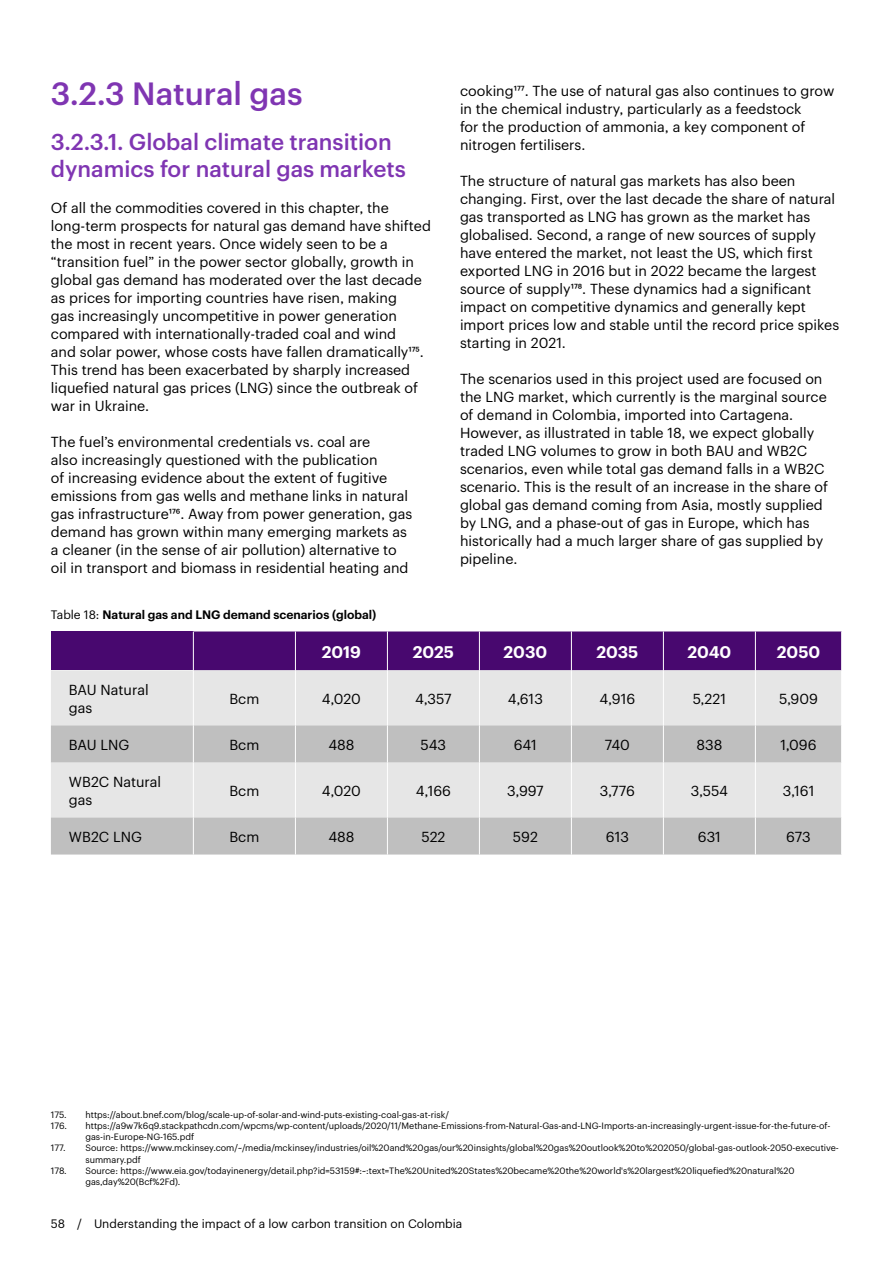
<style>
.page{position:relative;width:893px;height:1263px;background:#fff}
.page>*{position:absolute;margin:0;border:0;box-sizing:border-box;transform-origin:0 0}
.Subhead_21_24{font:500 31.5px "Graphik";color:#7f35b2}
.Subhead_15_18{font:500 22.5px/27px "Graphik";color:#7f35b2}
.Sidebar_title_11_13{font:600 16.5px "Graphik";letter-spacing:-.005em;color:#fff}
.Body_9_5_12{font:14.25px/18px "Graphik";color:#000}
.t1{font:12px "Graphik";color:#000}
.Caption_8_10{font:600 12px "Graphik";color:#000}
.Legal_bullet_L2_last{font:9px/11.2px "Graphik";color:#000}
.s1{font-weight:400}
</style>
<div class="page">
<div style="left:51px;top:631px;width:142px;height:39px;background:#48086f"></div>
<div style="left:194px;top:631px;width:647px;height:39px;background:#48086f"></div>
<div style="left:51px;top:670px;width:790px;height:55px;background:#e6e6e6"></div>
<svg style="left:51px;top:725px;width:790px;height:129px;background:#cfcfcf"></svg>
<hr style="left:193px;top:725px;width:1px;height:37px;background:#fff">
<hr style="left:193px;top:817px;width:1px;height:37px;background:#fff">
<hr style="left:295px;top:725px;width:1px;height:37px;background:#fff">
<hr style="left:295px;top:817px;width:1px;height:37px;background:#fff">
<hr style="left:387px;top:725px;width:1px;height:37px;background:#fff">
<hr style="left:387px;top:817px;width:1px;height:37px;background:#fff">
<hr style="left:479px;top:725px;width:1px;height:37px;background:#fff">
<hr style="left:479px;top:817px;width:1px;height:37px;background:#fff">
<hr style="left:571px;top:725px;width:1px;height:37px;background:#fff">
<hr style="left:571px;top:817px;width:1px;height:37px;background:#fff">
<hr style="left:663px;top:725px;width:1px;height:37px;background:#fff">
<hr style="left:755px;top:725px;width:1px;height:37px;background:#fff">
<hr style="left:663px;top:817px;width:1px;height:37px;background:#fff">
<hr style="left:755px;top:817px;width:1px;height:37px;background:#fff">
<hr style="left:571px;top:670px;width:1px;height:55px;background:#fff">
<hr style="left:663px;top:670px;width:1px;height:55px;background:#fff">
<hr style="left:755px;top:670px;width:1px;height:55px;background:#fff">
<hr style="left:479px;top:670px;width:1px;height:55px;background:#fff">
<hr style="left:387px;top:670px;width:1px;height:55px;background:#fff">
<hr style="left:193px;top:670px;width:1px;height:55px;background:#fff">
<hr style="left:295px;top:670px;width:1px;height:55px;background:#fff">
<hr style="left:663px;top:631px;width:1px;height:39px;background:#fff">
<hr style="left:755px;top:631px;width:1px;height:39px;background:#fff">
<hr style="left:571px;top:631px;width:1px;height:39px;background:#fff">
<hr style="left:479px;top:631px;width:1px;height:39px;background:#fff">
<hr style="left:387px;top:631px;width:1px;height:39px;background:#fff">
<hr style="left:295px;top:631px;width:1px;height:39px;background:#fff">
<hr style="left:193px;top:762px;width:1px;height:55px;background:#fff">
<hr style="left:295px;top:762px;width:1px;height:55px;background:#fff">
<hr style="left:387px;top:762px;width:1px;height:55px;background:#fff">
<hr style="left:479px;top:762px;width:1px;height:55px;background:#fff">
<hr style="left:571px;top:762px;width:1px;height:55px;background:#fff">
<hr style="left:663px;top:762px;width:1px;height:55px;background:#fff">
<hr style="left:755px;top:762px;width:1px;height:55px;background:#fff">
<p class="Subhead_21_24" style="left:51px;top:70px;width:253px">3.2.3 Natural gas</p>
<p class="Subhead_15_18" style="left:51px;top:126px;width:356px">3.2.3.1. Global climate transition dynamics for natural gas markets</p>
<p class="Body_9_5_12" style="left:51px;top:198px;width:382px">Of all the commodities covered in this chapter, the long-term prospects for natural gas demand have shifted the most in recent years. Once widely seen to be a “transition fuel” in the power sector globally, growth in global gas demand has moderated over the last decade as prices for importing countries have risen, making<br>gas increasingly uncompetitive in power generation compared with internationally-traded coal and wind<br>and solar power, whose costs have fallen dramatically175.<br>This trend has been exacerbated by sharply increased liquefied natural gas prices (LNG) since the outbreak of war in Ukraine.</p>
<p class="Body_9_5_12" style="left:51px;top:432px;width:363px">The fuel’s environmental credentials vs. coal are<br>also increasingly questioned with the publication<br>of increasing evidence about the extent of fugitive emissions from gas wells and methane links in natural gas infrastructure176. Away from power generation, gas demand has grown within many emerging markets as a cleaner (in the sense of air pollution) alternative to oil in transport and biomass in residential heating and</p>
<p class="Caption_8_10" style="left:51px;top:605px;width:327px"><span class="s1">Table 18:</span> Natural gas and LNG demand scenarios (global)</p>
<p class="Body_9_5_12" style="left:460px;top:81px;width:376px">cooking177. The use of natural gas also continues to grow in the chemical industry, particularly as a feedstock<br>for the production of ammonia, a key component of nitrogen fertilisers.</p>
<p class="Body_9_5_12" style="left:460px;top:171px;width:381px">The structure of natural gas markets has also been changing. First, over the last decade the share of natural gas transported as LNG has grown as the market has globalised. Second, a range of new sources of supply have entered the market, not least the US, which first exported LNG in 2016 but in 2022 became the largest source of supply178. These dynamics had a significant impact on competitive dynamics and generally kept import prices low and stable until the record price spikes starting in 2021.</p>
<p class="Body_9_5_12" style="left:460px;top:369px;width:370px">The scenarios used in this project used are focused on the LNG market, which currently is the marginal source of demand in Colombia, imported into Cartagena.<br>However, as illustrated in table 18, we expect globally traded LNG volumes to grow in both BAU and WB2C scenarios, even while total gas demand falls in a WB2C scenario. This is the result of an increase in the share of global gas demand coming from Asia, mostly supplied by LNG, and a phase-out of gas in Europe, which has historically had a much larger share of gas supplied by pipeline.</p>
<p class="Sidebar_title_11_13" style="left:322px;top:639px;width:41px">2019</p>
<p class="Sidebar_title_11_13" style="left:413px;top:639px;width:43px">2025</p>
<p class="Sidebar_title_11_13" style="left:504px;top:639px;width:45px">2030</p>
<p class="Sidebar_title_11_13" style="left:596px;top:639px;width:44px">2035</p>
<p class="Sidebar_title_11_13" style="left:687px;top:639px;width:45px">2040</p>
<p class="Sidebar_title_11_13" style="left:777px;top:639px;width:45px">2050</p>
<p class="Body_9_5_12" style="left:69px;top:679px;width:81px">BAU Natural gas</p>
<p class="Body_9_5_12" style="left:229px;top:688px;width:31px">Bcm</p>
<p class="Body_9_5_12" style="left:322px;top:688px;width:41px">4,020</p>
<p class="Body_9_5_12" style="left:415px;top:688px;width:38px">4,357</p>
<p class="Body_9_5_12" style="left:508px;top:688px;width:37px">4,613</p>
<p class="Body_9_5_12" style="left:600px;top:688px;width:37px">4,916</p>
<p class="Body_9_5_12" style="left:693px;top:688px;width:35px">5,221</p>
<p class="Body_9_5_12" style="left:779px;top:688px;width:40px">5,909</p>
<p class="Body_9_5_12" style="left:69px;top:734px;width:62px">BAU LNG</p>
<p class="Body_9_5_12" style="left:229px;top:734px;width:31px">Bcm</p>
<p class="Body_9_5_12" style="left:328px;top:734px;width:27px">488</p>
<p class="Body_9_5_12" style="left:421px;top:734px;width:27px">543</p>
<p class="Body_9_5_12" style="left:514px;top:734px;width:25px">641</p>
<p class="Body_9_5_12" style="left:605px;top:734px;width:26px">740</p>
<p class="Body_9_5_12" style="left:696px;top:734px;width:27px">838</p>
<p class="Body_9_5_12" style="left:780px;top:734px;width:37px">1,096</p>
<p class="Body_9_5_12" style="left:69px;top:771px;width:94px">WB2C Natural gas</p>
<p class="Body_9_5_12" style="left:229px;top:780px;width:31px">Bcm</p>
<p class="Body_9_5_12" style="left:322px;top:780px;width:41px">4,020</p>
<p class="Body_9_5_12" style="left:416px;top:780px;width:36px">4,166</p>
<p class="Body_9_5_12" style="left:507px;top:780px;width:38px">3,997</p>
<p class="Body_9_5_12" style="left:600px;top:780px;width:36px">3,776</p>
<p class="Body_9_5_12" style="left:691px;top:780px;width:39px">3,554</p>
<p class="Body_9_5_12" style="left:783px;top:780px;width:33px">3,161</p>
<p class="Body_9_5_12" style="left:69px;top:826px;width:75px">WB2C LNG</p>
<p class="Body_9_5_12" style="left:229px;top:826px;width:31px">Bcm</p>
<p class="Body_9_5_12" style="left:328px;top:826px;width:27px">488</p>
<p class="Body_9_5_12" style="left:421px;top:826px;width:26px">522</p>
<p class="Body_9_5_12" style="left:513px;top:826px;width:26px">592</p>
<p class="Body_9_5_12" style="left:606px;top:826px;width:25px">613</p>
<p class="Body_9_5_12" style="left:698px;top:826px;width:25px">631</p>
<p class="Body_9_5_12" style="left:786px;top:826px;width:26px">673</p>
<p class="Legal_bullet_L2_last" style="left:51px;top:1108px;width:17px">175.</p>
<p class="Legal_bullet_L2_last" style="left:85px;top:1108px;width:365px">https://about.bnef.com/blog/scale-up-of-solar-and-wind-puts-existing-coal-gas-at-risk/</p>
<p class="Legal_bullet_L2_last" style="left:51px;top:1119px;width:18px">176.</p>
<p class="Legal_bullet_L2_last" style="left:85px;top:1119px;width:747px">https://a9w7k6q9.stackpathcdn.com/wpcms/wp-content/uploads/2020/11/Methane-Emissions-from-Natural-Gas-and-LNG-Imports-an-increasingly-urgent-issue-for-the-future-of&shy;gas-in-Europe-NG-165.pdf</p>
<p class="Legal_bullet_L2_last" style="left:51px;top:1142px;width:16px">177.</p>
<p class="Legal_bullet_L2_last" style="left:85px;top:1142px;width:755px">Source: https://www.mckinsey.com/~/media/mckinsey/industries/oil%20and%20gas/our%20insights/global%20gas%20outlook%20to%202050/global-gas-outlook-2050-executive&shy;summary.pdf</p>
<p class="Legal_bullet_L2_last" style="left:51px;top:1164px;width:17px">178.</p>
<p class="Legal_bullet_L2_last" style="left:85px;top:1164px;width:711px">Source: https://www.eia.gov/todayinenergy/detail.php?id=53159#:~:text=The%20United%20States%20became%20the%20world's%20largest%20liquefied%20natural%20 gas,day%20(Bcf%2Fd).</p>
<p class="t1" style="left:51px;top:1215px;width:413px">58 / Understanding the impact of a low carbon transition on Colombia</p>
</div>
